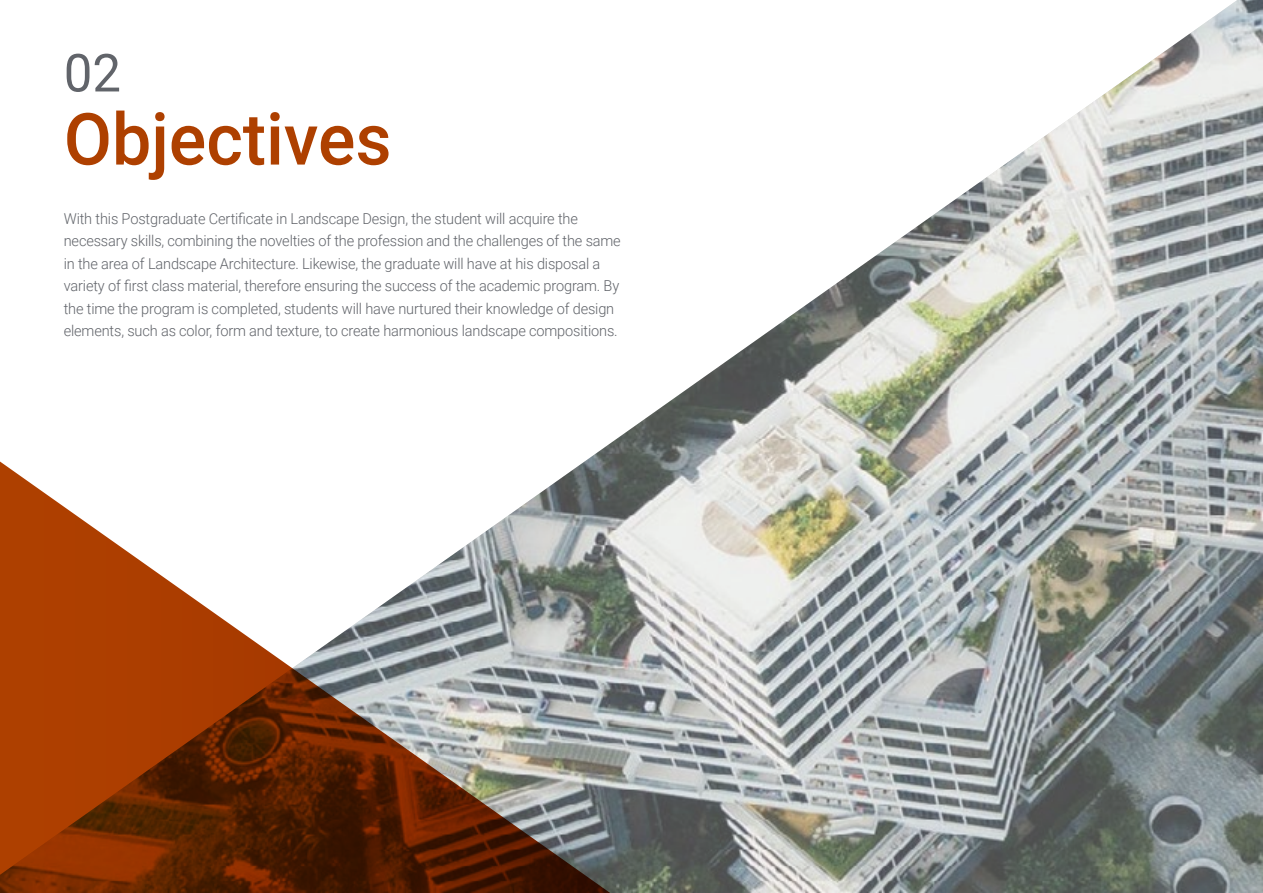
<style>
.page{position:relative;width:1263px;height:893px;background:#fff}
.page>*{position:absolute;margin:0;border:0;box-sizing:border-box;transform-origin:0 0}
.t1{font:500 72px "Roboto";color:#ae4000}
.t2{font:52.5px "Roboto";color:#61646a}
.t3{font:300 15px/22.5px "Roboto";letter-spacing:-.01em;color:#61646a}
</style>
<div class="page">
<img style="left:606px;top:0;width:657px;height:893px">
<svg style="left:0;top:446px;width:640px;height:447px"></svg>
<h2 class="t2" style="left:64px;top:36px;width:59px">02</h2>
<h1 class="t1" style="left:64px;top:89px;width:329px">Objectives</h1>
<p class="t3" style="left:64px;top:207px;width:558px">With this Postgraduate Certificate in Landscape Design, the student will acquire the necessary skills, combining the novelties of the profession and the challenges of the same in the area of Landscape Architecture. Likewise, the graduate will have at his disposal a variety of first class material, therefore ensuring the success of the academic program. By the time the program is completed, students will have nurtured their knowledge of design elements, such as color, form and texture, to create harmonious landscape compositions.</p>
</div>
